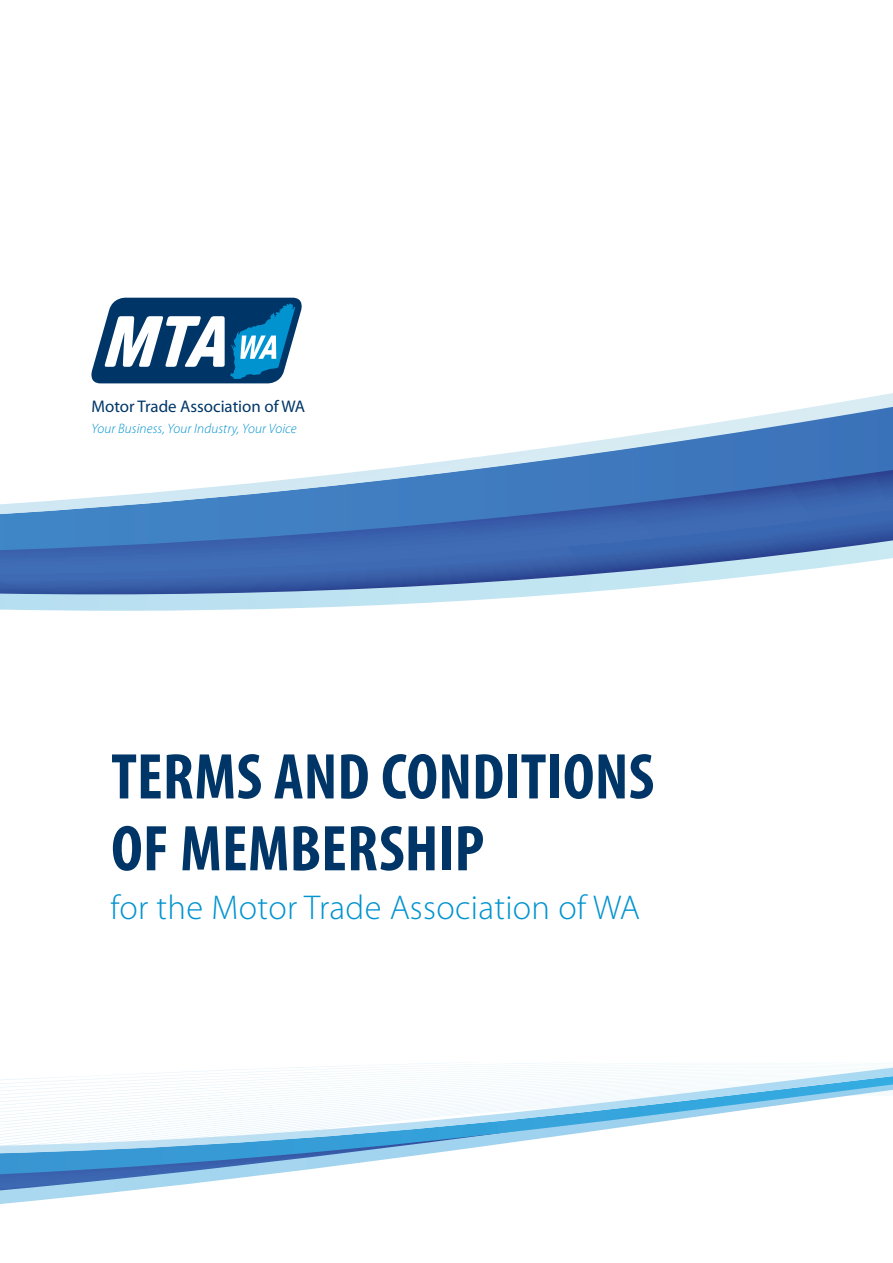
<style>
.page{position:relative;width:893px;height:1263px;background:#fff}
.page>*{position:absolute;margin:0;border:0;box-sizing:border-box;transform-origin:0 0}
.t1{font:700 condensed 65.25px/71.8px "Myriad Pro";letter-spacing:.005em;color:#003667}
.t2{font:300 34.5px "Myriad Pro";letter-spacing:.01em;color:#0093d0}
.t3{font:16.95px "Myriad Pro";color:#003667}
.t4{font:italic 300 13.65px "Myriad Pro";letter-spacing:.01em;color:#0093d0}
</style>
<div class="page">
<svg style="left:0;top:550px;width:893px;height:61px"></svg>
<svg style="left:0;top:514px;width:893px;height:36px;background:#3d6fb6"></svg>
<svg style="left:0;top:393px;width:893px;height:121px"></svg>
<svg style="left:91px;top:298px;width:211px;height:85px"></svg>
<svg style="left:0;top:1174px;width:270px;height:30px"></svg>
<svg style="left:0;top:1153px;width:433px;height:21px"></svg>
<svg style="left:0;top:1068px;width:893px;height:85px"></svg>
<p class="t3" style="left:91px;top:396px;width:215px">Motor Trade Association of WA</p>
<p class="t4" style="left:91px;top:420px;width:207px">Your Business, Your Industry, Your Voice</p>
<h1 class="t1" style="left:111px;top:742px;width:545px">TERMS AND CONDITIONS<br>OF MEMBERSHIP</h1>
<h2 class="t2" style="left:111px;top:888px;width:531px">for the Motor Trade Association of WA</h2>
</div>
